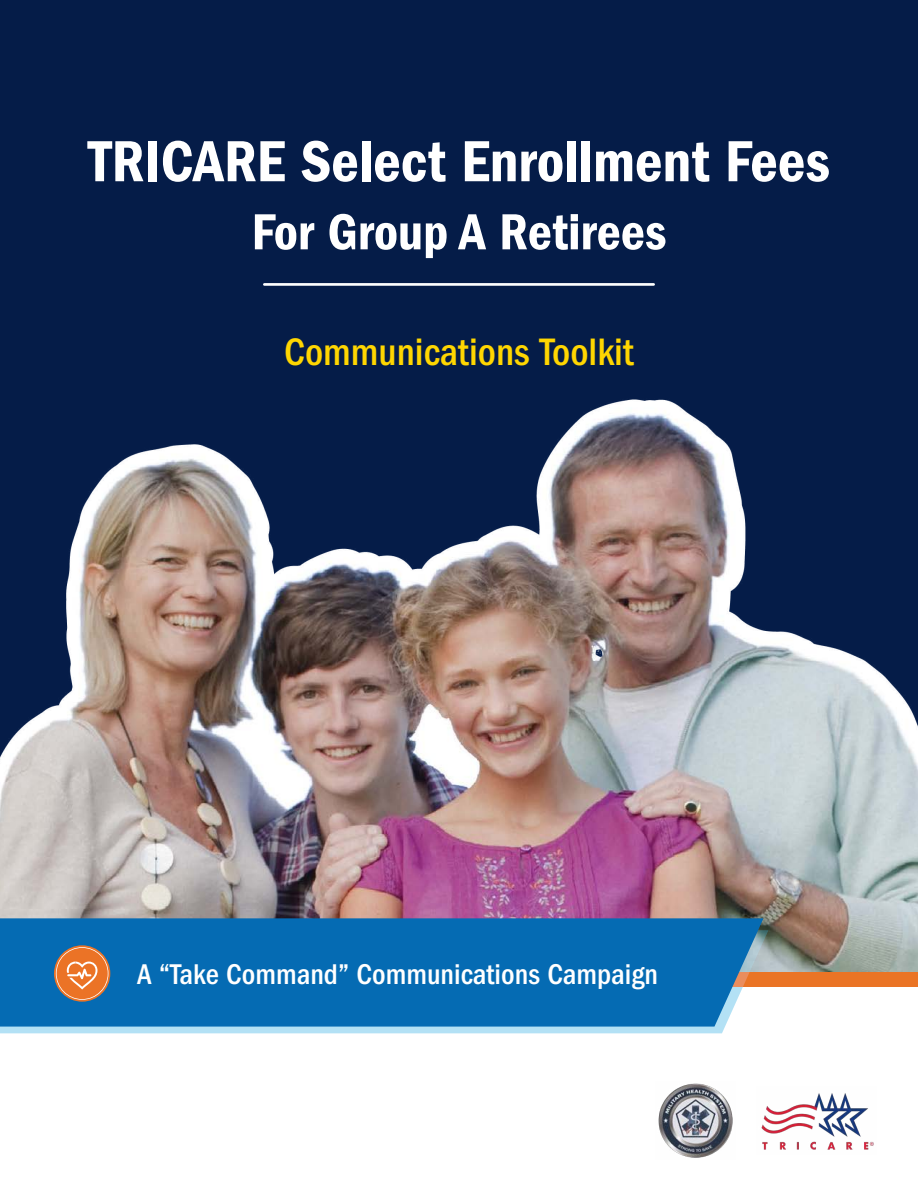
<style>
.page{position:relative;width:918px;height:1188px;background:#fff}
.page>*{position:absolute;margin:0;border:0;box-sizing:border-box;transform-origin:0 0}
.t1{font:60px "ITC Franklin Gothic Std Dm Cd";color:#fff}
.t2{font:52.5px "ITC Franklin Gothic Std Dm Cd";color:#fff}
.t3{font:500 condensed 39.6px "ITC Franklin Gothic Std";color:#ffd600}
.t4{font:500 condensed 29.55px "ITC Franklin Gothic Std";color:#fff}
</style>
<div class="page">
<div style="left:0;top:0;width:918px;height:981px;background:#051c48"></div>
<img style="left:0;top:399px;width:918px;height:573px">
<div style="left:0;top:972px;width:918px;height:15px;background:#ea7425"></div>
<svg style="left:0;top:930px;width:768px;height:103px;background:#b9dfef"></svg>
<div style="left:0;top:918px;width:763px;height:109px;background:#056bb3"></div>
<svg style="left:54px;top:945px;width:56px;height:57px"></svg>
<svg style="left:56px;top:947px;width:52px;height:53px"></svg>
<hr style="left:264px;top:283px;width:390px;height:3px;background:#fff">
<img style="left:658px;top:1083px;width:75px;height:75px">
<img style="left:761px;top:1093px;width:113px;height:57px">
<p class="t1" style="left:88px;top:127px;width:743px">TRICARE Select Enrollment Fees</p>
<p class="t2" style="left:252px;top:202px;width:416px">For Group A Retirees</p>
<p class="t3" style="left:284px;top:329px;width:351px">Communications Toolkit</p>
<p class="t4" style="left:137px;top:957px;width:522px">A “Take Command” Communications Campaign</p>
</div>
